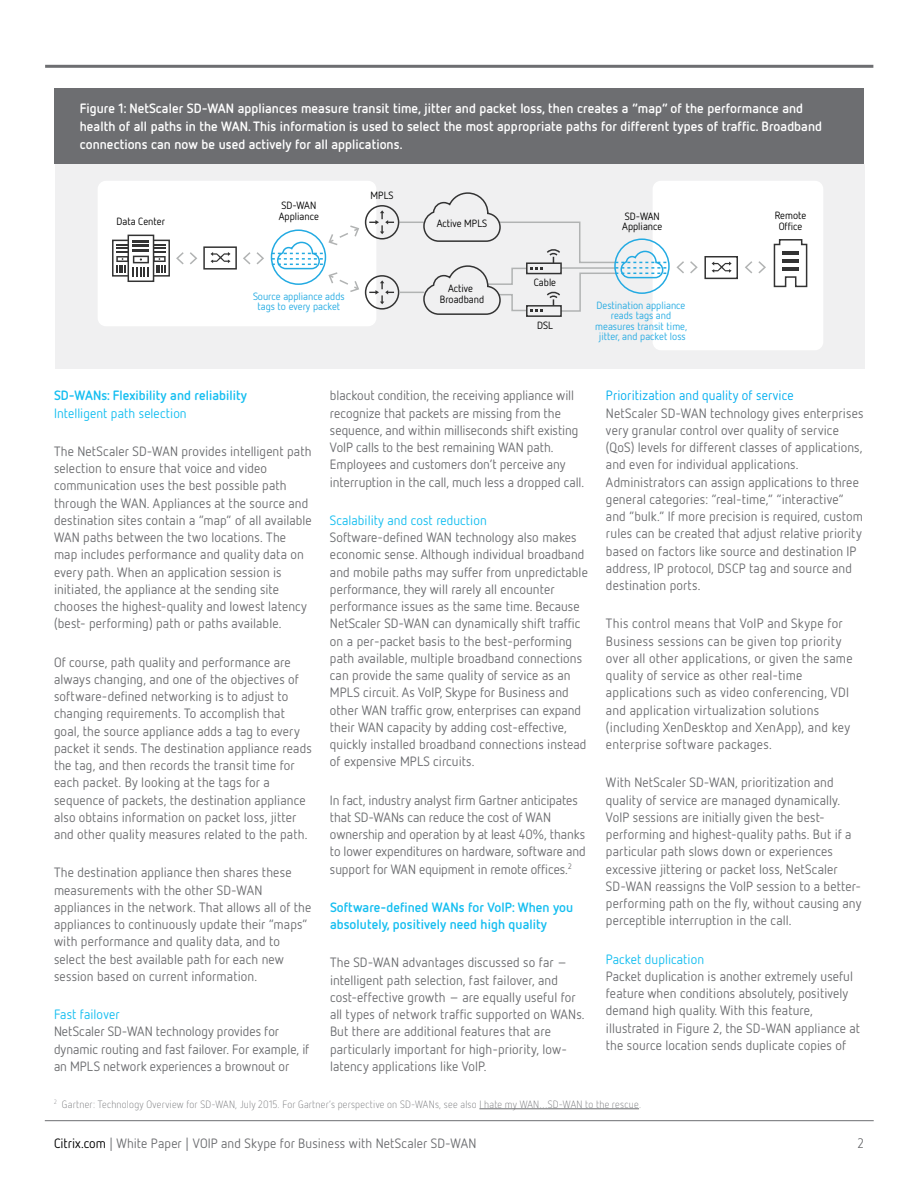
<style>
.page{position:relative;width:918px;height:1188px;background:#fff}
.page>*{position:absolute;margin:0;border:0;box-sizing:border-box;transform-origin:0 0}
.t1{font:13.5px/17.2px "Netto OT";letter-spacing:.005em;color:#6d6e71}
.t2{font:700 13.5px/18px "Netto OT";letter-spacing:.005em;color:#fff}
.t3{font:700 13.5px/17.2px "Netto OT";letter-spacing:.005em;color:#15bef0}
.t4{font:13.5px "Netto OT";letter-spacing:.005em;color:#15bef0}
.t5{font:13.5px "Netto OT";letter-spacing:.01em;color:#00aeef}
.t6{font:300 13.5px "Netto OT";color:#6d6e71}
.t7{font:300 10.5px "Netto OT";letter-spacing:.025em;color:#6d6e71}
.t8{font:10.5px/10.5px "Netto OT";color:#23aae2;text-align:center}
.t9{font:10.5px/10.5px "Netto OT";color:#000}
.s1{color:#000}
</style>
<div class="page">
<hr style="left:45px;top:65px;width:828px;height:3px;background:#6d6e71">
<hr style="left:45px;top:1120px;width:829px;height:1px;background:#6d6e71">
<div style="left:54px;top:88px;width:810px;height:76px;background:#6d6e71"></div>
<div style="left:55px;top:164px;width:809px;height:204px;background:#f0f0f1"></div>
<div style="left:98px;top:181px;width:278px;height:145px;background:#fff;border-radius:8px"></div>
<div style="left:153px;top:240px;width:17px;height:37px;border:2px solid #333"></div>
<div style="left:112px;top:240px;width:17px;height:37px;border:2px solid #333"></div>
<div style="left:128px;top:235px;width:26px;height:47px;border:2px solid #333"></div>
<svg style="left:116px;top:240px;width:50px;height:37px"></svg>
<div style="left:203px;top:246px;width:34px;height:24px;border:2px solid #333"></div>
<svg style="left:211px;top:252px;width:20px;height:11px"></svg>
<svg style="left:190px;top:252px;width:7px;height:12px"></svg>
<svg style="left:176px;top:252px;width:8px;height:12px"></svg>
<svg style="left:257px;top:252px;width:7px;height:12px"></svg>
<svg style="left:243px;top:252px;width:7px;height:12px"></svg>
<div style="left:653px;top:181px;width:170px;height:169px;background:#fff;border-radius:8px"></div>
<div style="left:704px;top:256px;width:34px;height:23px;border:2px solid #333"></div>
<svg style="left:712px;top:262px;width:20px;height:11px"></svg>
<svg style="left:773px;top:239px;width:35px;height:49px"></svg>
<div style="left:526px;top:305px;width:36px;height:12px;border:2px solid #333"></div>
<svg style="left:272px;top:192px;width:397px;height:124px"></svg>
<svg style="left:690px;top:261px;width:8px;height:12px"></svg>
<svg style="left:676px;top:261px;width:8px;height:12px"></svg>
<svg style="left:758px;top:261px;width:8px;height:12px"></svg>
<svg style="left:745px;top:261px;width:7px;height:12px"></svg>
<hr style="left:479px;top:1109px;width:160px;height:1px;background:#6d6e71">
<p class="t2" style="left:80px;top:99px;width:744px">Figure 1: NetScaler SD-WAN appliances measure transit time, jitter and packet loss, then creates a “map” of the performance and health of all paths in the WAN. This information is used to select the most appropriate paths for different types of traffic. Broadband connections can now be used actively for all applications.</p>
<p class="t9" style="left:116px;top:216px;width:50px">Data Center</p>
<p class="t9" style="left:279px;top:200px;width:42px">SD-WAN<br>Appliance</p>
<p class="t9" style="left:371px;top:190px;width:24px">MPLS</p>
<p class="t8" style="left:253px;top:291px;width:93px">Source appliance adds tags to every packet</p>
<p class="t9" style="left:437px;top:218px;width:52px">Active MPLS</p>
<p class="t9" style="left:440px;top:283px;width:46px;text-align:center">Active<br>Broadband</p>
<p class="t9" style="left:534px;top:276px;width:24px">Cable</p>
<p class="t9" style="left:537px;top:320px;width:17px">DSL</p>
<p class="t9" style="left:622px;top:211px;width:42px">SD-WAN<br>Appliance</p>
<p class="t9" style="left:775px;top:210px;width:33px;text-align:center">Remote<br>Office</p>
<p class="t8" style="left:595px;top:300px;width:93px">Destination appliance reads tags and measures transit time, jitter, and packet loss</p>
<p class="t3" style="left:54px;top:387px;width:195px">SD-WANs: Flexibility and reliability</p>
<p class="t4" style="left:54px;top:405px;width:134px">Intelligent path selection</p>
<p class="t1" style="left:54px;top:442px;width:259px">The NetScaler SD-WAN provides intelligent path selection to ensure that voice and video communication uses the best possible path through the WAN. Appliances at the source and destination sites contain a “map” of all available WAN paths between the two locations. The map includes performance and quality data on every path. When an application session is initiated, the appliance at the sending site chooses the highest-quality and lowest latency (best- performing) path or paths available.</p>
<p class="t1" style="left:54px;top:653px;width:259px">Of course, path quality and performance are always changing, and one of the objectives of software-defined networking is to adjust to changing requirements. To accomplish that goal, the source appliance adds a tag to every packet it sends. The destination appliance reads the tag, and then records the transit time for each packet. By looking at the tags for a sequence of packets, the destination appliance also obtains information on packet loss, jitter and other quality measures related to the path.</p>
<p class="t1" style="left:54px;top:864px;width:259px">The destination appliance then shares these measurements with the other SD-WAN appliances in the network. That allows all of the appliances to continuously update their “maps” with performance and quality data, and to select the best available path for each new session based on current information.</p>
<p class="t4" style="left:54px;top:1006px;width:67px">Fast failover</p>
<p class="t1" style="left:54px;top:1023px;width:257px">NetScaler SD-WAN technology provides for dynamic routing and fast failover. For example, if an MPLS network experiences a brownout or</p>
<p class="t1" style="left:330px;top:387px;width:256px">blackout condition, the receiving appliance will recognize that packets are missing from the sequence, and within milliseconds shift existing VoIP calls to the best remaining WAN path.<br>Employees and customers don’t perceive any interruption in the call, much less a dropped call.</p>
<p class="t4" style="left:330px;top:512px;width:158px">Scalability and cost reduction</p>
<p class="t1" style="left:330px;top:529px;width:259px">Software-defined WAN technology also makes economic sense. Although individual broadband and mobile paths may suffer from unpredictable performance, they will rarely all encounter performance issues as the same time. Because NetScaler SD-WAN can dynamically shift traffic on a per-packet basis to the best-performing path available, multiple broadband connections can provide the same quality of service as an MPLS circuit. As VoIP, Skype for Business and other WAN traffic grow, enterprises can expand their WAN capacity by adding cost-effective, quickly installed broadband connections instead of expensive MPLS circuits.</p>
<p class="t1" style="left:330px;top:791px;width:257px">In fact, industry analyst firm Gartner anticipates that SD-WANs can reduce the cost of WAN ownership and operation by at least 40%, thanks to lower expenditures on hardware, software and support for WAN equipment in remote offices.<sup>2</sup></p>
<p class="t3" style="left:330px;top:898px;width:245px">Software-defined WANs for VoIP: When you absolutely, positively need high quality</p>
<p class="t1" style="left:330px;top:954px;width:256px">The SD-WAN advantages discussed so far – intelligent path selection, fast failover, and cost-effective growth – are equally useful for all types of network traffic supported on WANs.<br>But there are additional features that are particularly important for high-priority, low&shy;latency applications like VoIP.</p>
<p class="t5" style="left:606px;top:387px;width:189px">Prioritization and quality of service</p>
<p class="t1" style="left:606px;top:404px;width:259px">NetScaler SD-WAN technology gives enterprises very granular control over quality of service (QoS) levels for different classes of applications, and even for individual applications.<br>Administrators can assign applications to three general categories: “real-time,” “interactive” and “bulk.” If more precision is required, custom rules can be created that adjust relative priority based on factors like source and destination IP address, IP protocol, DSCP tag and source and destination ports.</p>
<p class="t1" style="left:606px;top:615px;width:248px">This control means that VoIP and Skype for Business sessions can be given top priority over all other applications, or given the same quality of service as other real-time applications such as video conferencing, VDI and application virtualization solutions (including XenDesktop and XenApp), and key enterprise software packages.</p>
<p class="t1" style="left:606px;top:774px;width:257px">With NetScaler SD-WAN, prioritization and quality of service are managed dynamically.<br>VoIP sessions are initially given the best&shy;performing and highest-quality paths. But if a particular path slows down or experiences excessive jittering or packet loss, NetScaler SD-WAN reassigns the VoIP session to a better&shy;performing path on the fly, without causing any perceptible interruption in the call.</p>
<p class="t4" style="left:606px;top:951px;width:100px">Packet duplication</p>
<p class="t1" style="left:606px;top:967px;width:256px">Packet duplication is another extremely useful feature when conditions absolutely, positively demand high quality. With this feature, illustrated in Figure 2, the SD-WAN appliance at the source location sends duplicate copies of</p>
<p class="t7" style="left:54px;top:1098px;width:589px"><sup>2</sup> Gartner: Technology Overview for SD-WAN, July 2015. For Gartner’s perspective on SD-WANs, see also I hate my WAN…SD-WAN to the rescue.</p>
<p class="t1" style="left:54px;top:1134px;width:424px"><span class="s1">Citrix.com</span> | White Paper | VOIP and Skype for Business with NetScaler SD-WAN</p>
<p class="t6" style="left:858px;top:1135px;width:8px">2</p>
</div>
